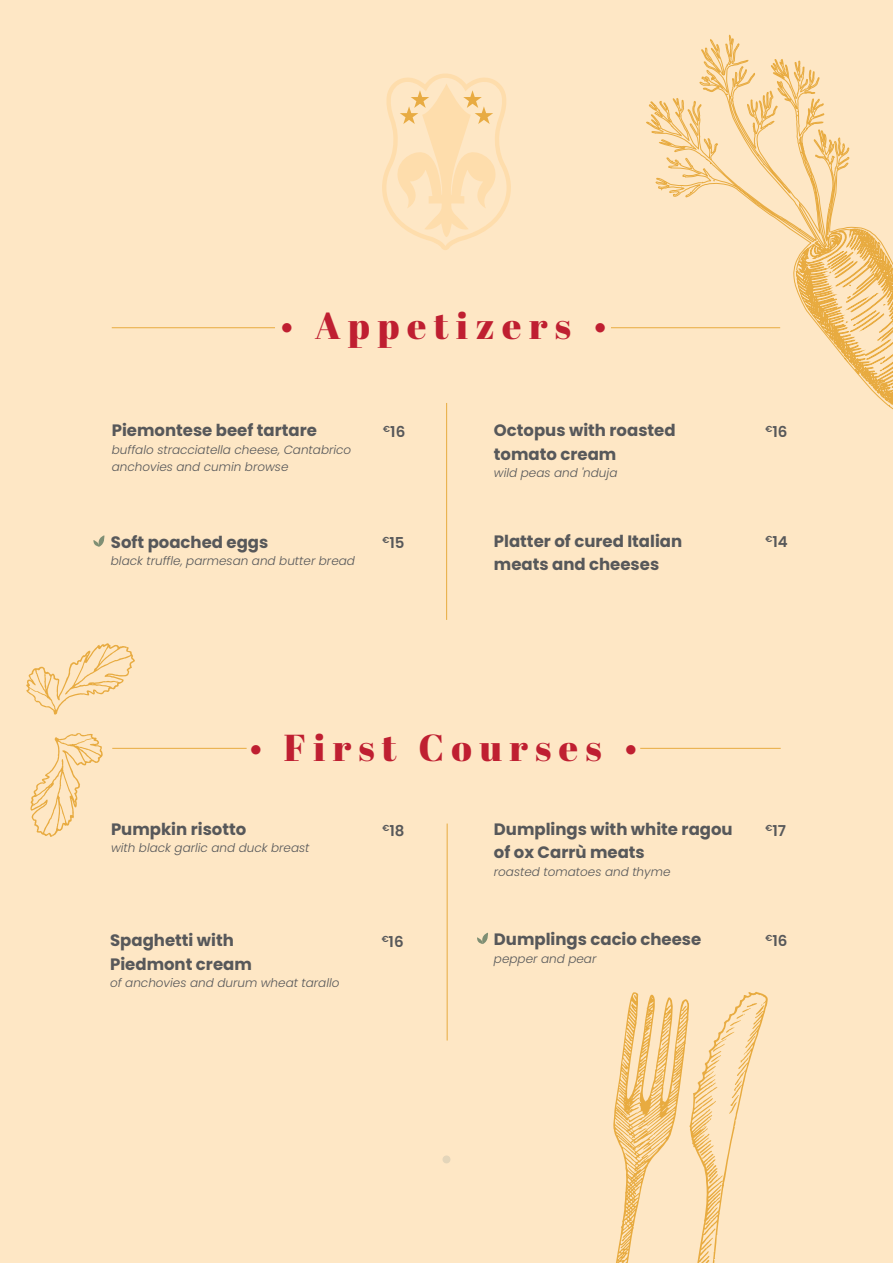
<style>
.page{position:relative;width:893px;height:1263px;background:#fee7c5}
.page>*{position:absolute;margin:0;border:0;box-sizing:border-box;transform-origin:0 0}
.t1{font:37.5px "Abril Fatface";letter-spacing:.2em;color:#bf1f31}
.t2{font:700 16.5px/23.4px "Poppins";color:#57585a}
.t3{font:600 15px "Poppins";color:#57585a}
.t4{font:italic 300 12px/17.4px "Poppins";color:#57585a}
.t5{font:600 8.7px "Poppins";color:#57585a}
.s1{font-family:"Libre Baskerville";font-size:30px}
</style>
<div class="page">
<svg style="left:93px;top:535px;width:12px;height:12px"></svg>
<svg style="left:477px;top:933px;width:11px;height:11px"></svg>
<svg style="left:26px;top:643px;width:109px;height:72px"></svg>
<svg style="left:30px;top:733px;width:73px;height:104px"></svg>
<hr style="left:446px;top:403px;width:1px;height:217px;background:#e8ab40">
<hr style="left:112px;top:327px;width:163px;height:1px;background:#e8ab40">
<hr style="left:611px;top:327px;width:169px;height:1px;background:#e8ab40">
<hr style="left:447px;top:823px;width:1px;height:217px;background:#e8ab40">
<hr style="left:112px;top:748px;width:135px;height:1px;background:#e8ab40">
<hr style="left:640px;top:748px;width:141px;height:1px;background:#e8ab40">
<div style="left:442px;top:1155px;width:8px;height:8px;background:#e3d5ba;border-radius:50%"></div>
<svg style="left:382px;top:74px;width:129px;height:176px"></svg>
<svg style="left:613px;top:992px;width:155px;height:271px"></svg>
<svg style="left:645px;top:34px;width:248px;height:376px"></svg>
<svg style="left:807px;top:230px;width:86px;height:160px"></svg>
<h1 class="t1" style="left:280px;top:299px;width:329px"><span class="s1">•</span> Appetizers <span class="s1">•</span></h1>
<h2 class="t2" style="left:112px;top:419px;width:207px">Piemontese beef tartare</h2>
<p class="t4" style="left:112px;top:441px;width:241px">buffalo stracciatella cheese, Cantabrico anchovies and cumin browse</p>
<h2 class="t2" style="left:494px;top:419px;width:183px">Octopus with roasted tomato cream</h2>
<p class="t4" style="left:494px;top:464px;width:125px">wild peas and 'nduja</p>
<p class="t3" style="left:383px;top:423px;width:24px"><sup>€</sup>16</p>
<p class="t3" style="left:765px;top:423px;width:24px"><sup>€</sup>16</p>
<h2 class="t2" style="left:111px;top:530px;width:159px">Soft poached eggs</h2>
<p class="t3" style="left:389px;top:534px;width:17px">15</p>
<p class="t4" style="left:111px;top:552px;width:246px">black truffle, parmesan and butter bread</p>
<p class="t5" style="left:382px;top:535px;width:8px">€</p>
<h2 class="t2" style="left:494px;top:529px;width:190px">Platter of cured Italian</h2>
<p class="t3" style="left:772px;top:533px;width:17px">14</p>
<h2 class="t2" style="left:494px;top:552px;width:167px">meats and cheeses</h2>
<p class="t5" style="left:765px;top:534px;width:8px">€</p>
<h1 class="t1" style="left:249px;top:721px;width:391px"><span class="s1">•</span> First Courses <span class="s1">•</span></h1>
<h2 class="t2" style="left:111px;top:817px;width:137px">Pumpkin risotto</h2>
<p class="t3" style="left:390px;top:821px;width:17px">18</p>
<p class="t4" style="left:111px;top:839px;width:200px">with black garlic and duck breast</p>
<p class="t5" style="left:383px;top:822px;width:8px">€</p>
<h2 class="t2" style="left:494px;top:817px;width:240px">Dumplings with white ragou</h2>
<p class="t3" style="left:772px;top:821px;width:15px">17</p>
<h2 class="t2" style="left:494px;top:841px;width:152px">of ox Carrù meats</h2>
<p class="t4" style="left:494px;top:863px;width:178px">roasted tomatoes and thyme</p>
<p class="t5" style="left:765px;top:822px;width:8px">€</p>
<h2 class="t2" style="left:110px;top:929px;width:125px">Spaghetti with</h2>
<p class="t3" style="left:389px;top:933px;width:17px">16</p>
<h2 class="t2" style="left:110px;top:952px;width:143px">Piedmont cream</h2>
<p class="t4" style="left:110px;top:974px;width:231px">of anchovies and durum wheat tarallo</p>
<p class="t5" style="left:382px;top:934px;width:8px">€</p>
<h2 class="t2" style="left:494px;top:928px;width:209px">Dumplings cacio cheese</h2>
<p class="t3" style="left:772px;top:932px;width:17px">16</p>
<p class="t4" style="left:494px;top:950px;width:104px">pepper and pear</p>
<p class="t5" style="left:765px;top:933px;width:8px">€</p>
</div>
